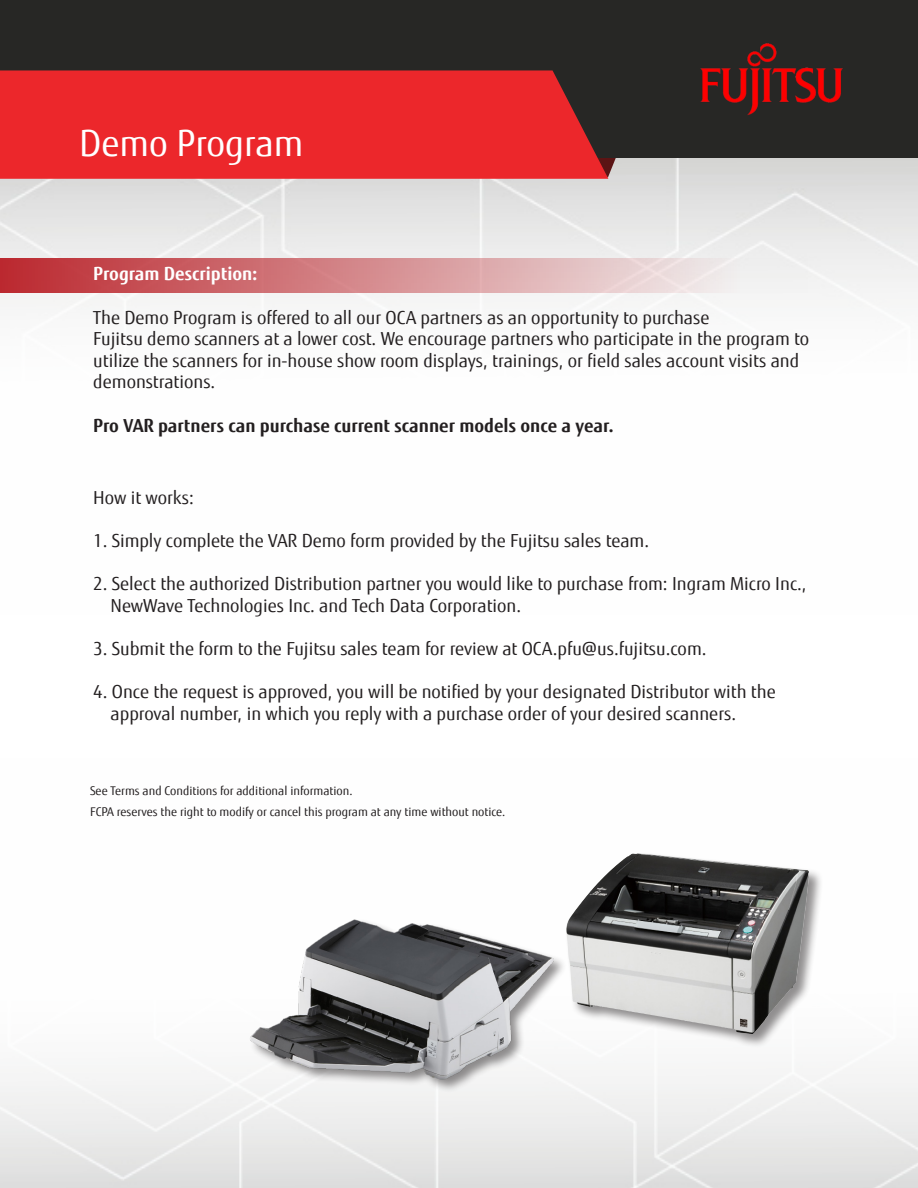
<style>
.page{position:relative;width:918px;height:1188px;background:#fff}
.page>*{position:absolute;margin:0;border:0;box-sizing:border-box;transform-origin:0 0}
.t1{font:36px "Fujitsu Sans";color:#fff}
.t2{font:18px/21.6px "Fujitsu Sans";color:#231f20}
.t3{font:700 18px "Fujitsu Sans";color:#231f20}
.t4{font:700 18px "Fujitsu Sans";color:#fff}
.t5{font:12px "Fujitsu Sans";color:#231f20}
</style>
<div class="page">
<div style="left:0;top:258px;width:807px;height:35px;background:linear-gradient(to right,#bb2930,#f5ffff)"></div>
<div style="left:565px;top:852px;width:258px;height:196px;background:#231f20;opacity:.5"></div>
<img style="left:566px;top:853px;width:228px;height:181px">
<div style="left:249px;top:918px;width:318px;height:175px;background:#fcfcfc"></div>
<img style="left:240px;top:919px;width:319px;height:177px">
<div style="left:0;top:0;width:918px;height:158px;background:#272725"></div>
<img style="left:700px;top:43px;width:143px;height:72px">
<div style="left:0;top:70px;width:608px;height:109px;background:#ec272b"></div>
<p class="t1" style="left:79px;top:121px;width:226px">Demo Program</p>
<p class="t4" style="left:93px;top:262px;width:165px">Program Description:</p>
<p class="t2" style="left:93px;top:307px;width:618px">The Demo Program is offered to all our OCA partners as an opportunity to purchase</p>
<p class="t2" style="left:93px;top:328px;width:717px">Fujitsu demo scanners at a lower cost. We encourage partners who participate in the program to utilize the scanners for in-house show room displays, trainings, or field sales account visits and demonstrations.</p>
<p class="t3" style="left:93px;top:414px;width:522px">Pro VAR partners can purchase current scanner models once a year.</p>
<p class="t2" style="left:93px;top:487px;width:102px">How it works:</p>
<p class="t2" style="left:93px;top:530px;width:557px">1. Simply complete the VAR Demo form provided by the Fujitsu sales team.</p>
<p class="t2" style="left:111px;top:573px;width:698px;text-indent:-17px">2. Select the authorized Distribution partner you would like to purchase from: Ingram Micro Inc.,<br>NewWave Technologies Inc. and Tech Data Corporation.</p>
<p class="t2" style="left:93px;top:638px;width:615px">3. Submit the form to the Fujitsu sales team for review at OCA.pfu@us.fujitsu.com.</p>
<p class="t2" style="left:111px;top:681px;width:667px;text-indent:-17px">4. Once the request is approved, you will be notified by your designated Distributor with the approval number, in which you reply with a purchase order of your desired scanners.</p>
<p class="t5" style="left:90px;top:783px;width:264px">See Terms and Conditions for additional information.</p>
<p class="t5" style="left:90px;top:804px;width:417px">FCPA reserves the right to modify or cancel this program at any time without notice.</p>
</div>
